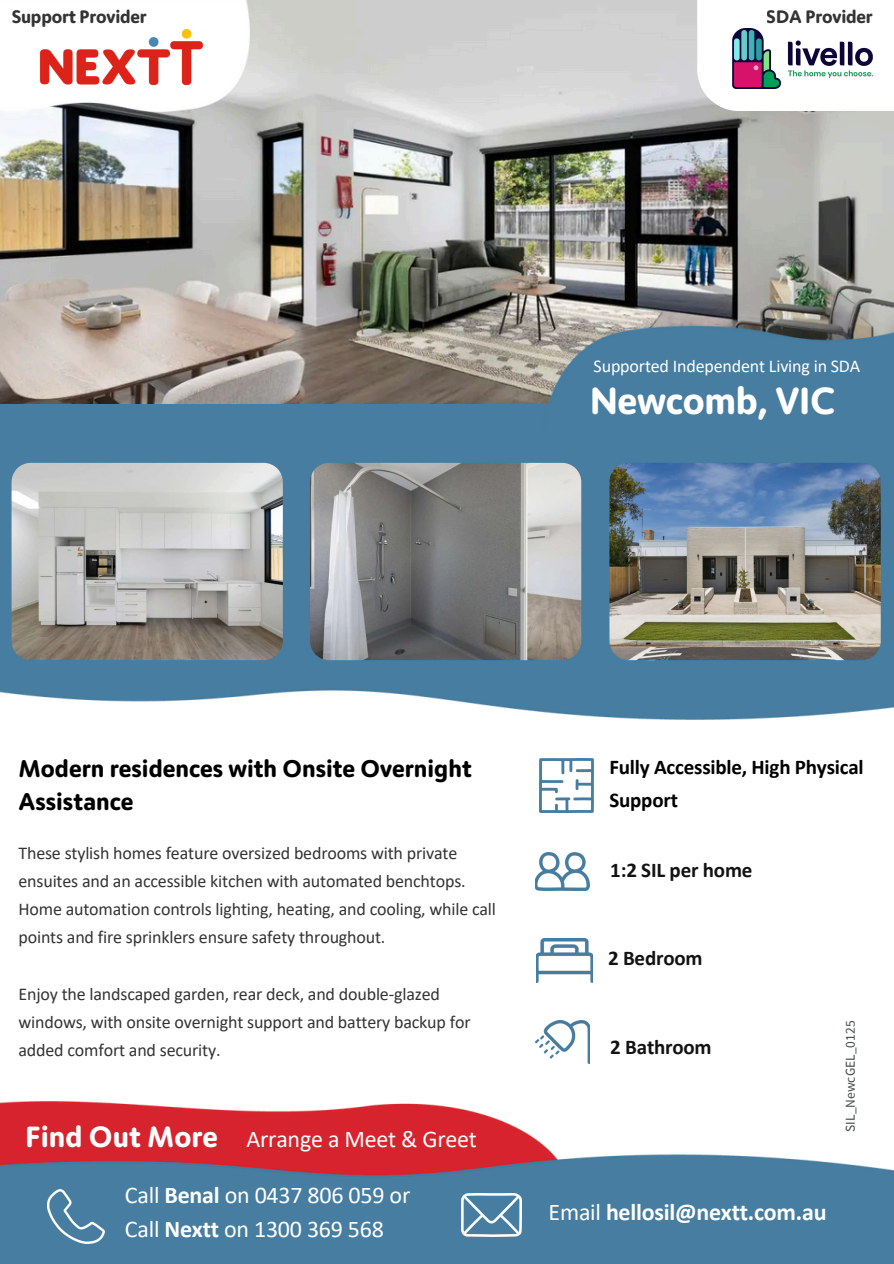
<style>
.page{position:relative;width:894px;height:1264px;background:#fff}
.page>*{position:absolute;margin:0;border:0;box-sizing:border-box;transform-origin:0 0}
.t1{font:700 37.5px "Moniker";letter-spacing:-.01em;color:#fff}
.t2{font:700 29.1px "Moniker";color:#fff}
.t3{font:24px "Calibri";letter-spacing:-.01em;color:#fff}
.t4{font:700 24px/32.7px "Moniker";color:#000}
.t5{font:700 24px "Calibri";letter-spacing:-.01em;color:#fff}
.t6{font:700 21px/32.7px "Calibri";letter-spacing:-.01em;color:#000}
.t7{font:700 21px "Calibri";letter-spacing:-.01em;color:#121212}
.t8{font:18px/28.2px "Calibri";letter-spacing:-.01em;color:#000}
.t9{font:18px "Calibri";letter-spacing:-.01em;color:#fff}
.t10{font:700 18px "Moniker";letter-spacing:-.01em;color:#000}
.t11{font:13.5px "Source Sans Pro";color:#43494d}
.s1{font-weight:700}
.s2{font-weight:400}
</style>
<div class="page">
<img style="left:0;top:0;width:893px;height:404px">
<img style="left:0;top:404px;width:893px;height:315px">
<img style="left:0;top:0;width:250px;height:111px">
<img style="left:18px;top:28px;width:206px;height:61px">
<img style="left:543px;top:318px;width:350px;height:117px">
<img style="left:535px;top:1020px;width:54px;height:43px">
<img style="left:0;top:1101px;width:893px;height:162px">
<img style="left:48px;top:1188px;width:56px;height:54px">
<img style="left:539px;top:758px;width:54px;height:54px">
<img style="left:535px;top:852px;width:54px;height:38px">
<img style="left:536px;top:938px;width:56px;height:44px">
<img style="left:461px;top:1192px;width:60px;height:44px">
<img style="left:12px;top:463px;width:271px;height:197px">
<img style="left:310px;top:463px;width:271px;height:197px">
<img style="left:609px;top:463px;width:271px;height:197px">
<div style="left:697px;top:0;width:196px;height:111px;background:#fff"></div>
<img style="left:732px;top:28px;width:140px;height:61px">
<p class="t10" style="left:12px;top:7px;width:137px">Support Provider</p>
<p class="t10" style="left:766px;top:7px;width:107px">SDA Provider</p>
<h3 class="t9" style="left:593px;top:358px;width:268px">Supported Independent Living in SDA</h3>
<p class="t1" style="left:590px;top:380px;width:246px">Newcomb, VIC</p>
<p class="t4" style="left:18px;top:753px;width:454px">Modern residences with Onsite Overnight<br>Assistance</p>
<p class="t8" style="left:18px;top:840px;width:479px">These stylish homes feature oversized bedrooms with private ensuites and an accessible kitchen with automated benchtops.<br>Home automation controls lighting, heating, and cooling, while call points and fire sprinklers ensure safety throughout.</p>
<p class="t8" style="left:18px;top:981px;width:453px">Enjoy the landscaped garden, rear deck, and double-glazed windows, with onsite overnight support and battery backup for added comfort and security.</p>
<p class="t2" style="left:26px;top:1120px;width:194px">Find Out More</p>
<p class="t3" style="left:125px;top:1184px;width:287px">Call <span class="s1">Benal</span> on 0437 806 059 or</p>
<p class="t3" style="left:246px;top:1128px;width:232px">Arrange a Meet &amp; Greet</p>
<h5 class="t3" style="left:125px;top:1218px;width:260px">Call <span class="s1">Nextt</span> on 1300 369 568</h5>
<p class="t6" style="left:609px;top:752px;width:256px">Fully Accessible, High Physical<br>Support</p>
<p class="t7" style="left:610px;top:861px;width:144px">1:2 SIL per home</p>
<h6 class="t7" style="left:608px;top:949px;width:96px">2 Bedroom</h6>
<p class="t7" style="left:610px;top:1038px;width:103px">2 Bathroom</p>
<p class="t11" style="left:841px;top:1131px;width:112px;rotate:-90deg">SIL_NewcGEL_0125</p>
<p class="t5" style="left:548px;top:1202px;width:279px"><span class="s2">Email</span> hellosil@nextt.com.au</p>
</div>
